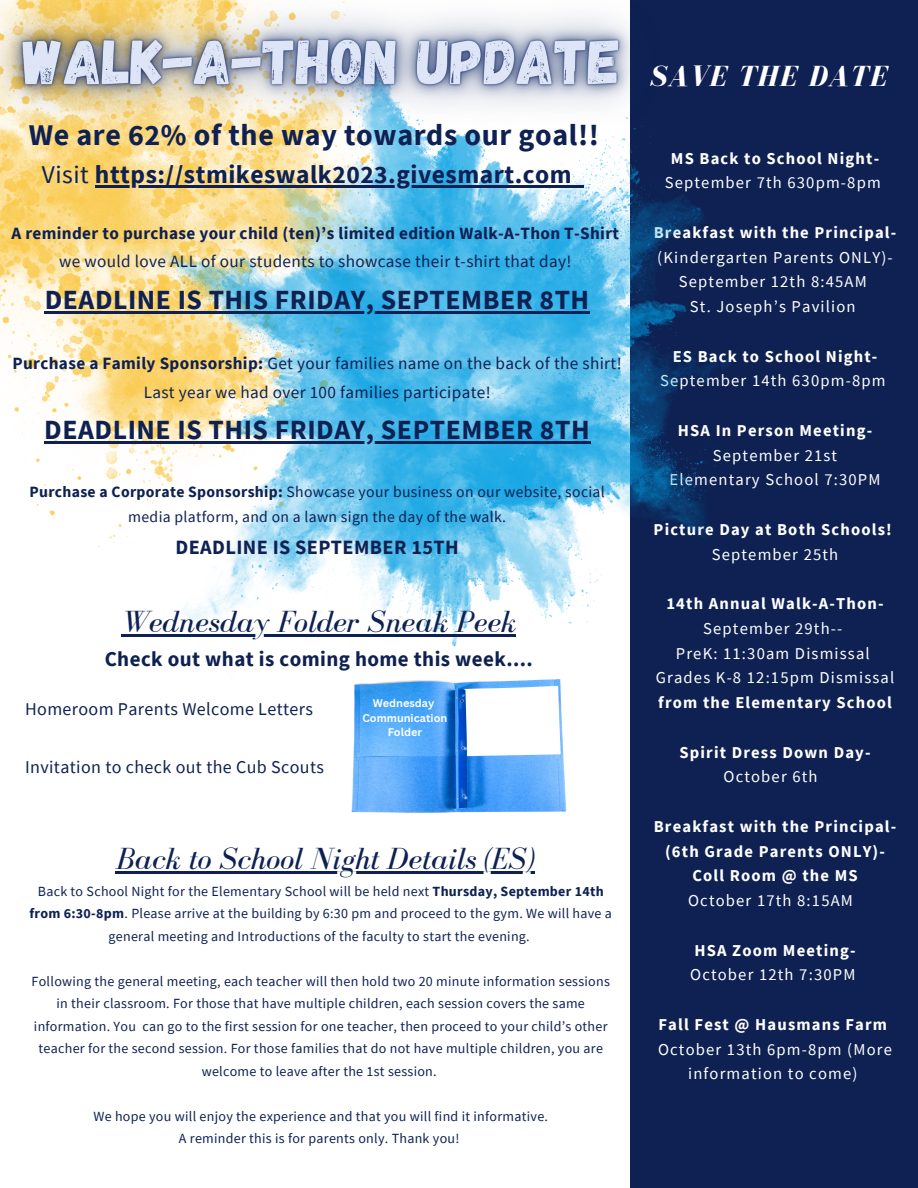
<style>
.page{position:relative;width:918px;height:1188px;background:#fff}
.page>*{position:absolute;margin:0;border:0;box-sizing:border-box;transform-origin:0 0}
.t1{font:italic 31.5px "Bodoni FLF";color:#0e2152}
.t2{font:700 30px "Source Sans Pro";letter-spacing:.02em;color:#0e2152}
.t3{font:italic 700 30px "Bodoni FLF";letter-spacing:.04em;color:#fff}
.t4{font:700 27.75px "Source Sans Pro";letter-spacing:.02em;color:#0e2152}
.t5{font:700 25.5px "Source Sans Pro";letter-spacing:.02em;color:#0e2152}
.t6{font:700 21px "Source Sans Pro";letter-spacing:.02em;color:#0e2152}
.t7{font:700 20.25px "Source Sans Pro";letter-spacing:.02em;color:#0e2152}
.t8{font:18px "Source Sans Pro";letter-spacing:.02em;color:#0e2152}
.t9{font:17.25px/28.2px "Source Sans Pro";letter-spacing:.02em;color:#0e2152;text-align:center}
.t10{font:700 17.25px "Source Sans Pro";letter-spacing:.02em;color:#0e2152}
.t11{font:16.65px/24.8px "Source Sans Pro";letter-spacing:.07em;color:#fff}
.t12{font:700 16.65px/24.8px "Source Sans Pro";letter-spacing:.07em;color:#fff;text-align:center}
.t13{font:15.75px/25.8px "Source Sans Pro";letter-spacing:.02em;color:#0e2152;text-align:center}
.t14{font:13.95px/22.5px "Source Sans Pro";letter-spacing:.02em;color:#0e2152;text-align:center}
.t15{font:700 10.8px "Canva Sans";color:#fff}
.s1{font-weight:400}
.s2{font-weight:700}
</style>
<div class="page">
<div style="left:630px;top:0;width:288px;height:1188px;background:#0e2152"></div>
<img style="left:0;top:178px;width:150px;height:369px">
<img style="left:150px;top:178px;width:580px;height:469px">
<img style="left:351px;top:679px;width:216px;height:134px">
<hr style="left:45px;top:311px;width:545px;height:2px;background:#0e2152">
<hr style="left:44px;top:441px;width:546px;height:3px;background:#0e2152">
<img style="left:0;top:0;width:658px;height:178px">
<hr style="left:95px;top:186px;width:477px;height:2px;background:#0e2152">
<svg style="left:572px;top:186px;width:12px;height:2px"></svg>
<hr style="left:121px;top:634px;width:395px;height:2px;background:#0e2152">
<hr style="left:116px;top:872px;width:419px;height:2px;background:#0e2152">
<p class="t2" style="left:29px;top:115px;width:572px">We are 62% of the way towards our goal!!</p>
<p class="t5" style="left:42px;top:158px;width:531px"><span class="s1">Visit</span> https://stmikeswalk2023.givesmart.com</p>
<p class="t10" style="left:11px;top:222px;width:609px">A reminder to purchase your child (ten)’s limited edition Walk-A-Thon T-Shirt</p>
<p class="t9" style="left:59px;top:247px;width:514px">we would love ALL of our students to showcase their t-shirt that day!</p>
<p class="t4" style="left:45px;top:281px;width:546px">DEADLINE IS THIS FRIDAY, SEPTEMBER 8TH</p>
<p class="t9" style="left:13px;top:349px;width:611px"><span class="s2">Purchase a Family Sponsorship:</span> Get your families name on the back of the shirt!<br>Last year we had over 100 families participate!</p>
<p class="t4" style="left:44px;top:412px;width:547px">DEADLINE IS THIS FRIDAY, SEPTEMBER 8TH</p>
<p class="t13" style="left:29px;top:478px;width:577px"><span class="s2">Purchase a Corporate Sponsorship:</span> Showcase your business on our website, social media platform, and on a lawn sign the day of the walk.</p>
<p class="t7" style="left:175px;top:534px;width:285px">DEADLINE IS SEPTEMBER 15TH</p>
<p class="t1" style="left:121px;top:604px;width:396px">Wednesday Folder Sneak Peek</p>
<p class="t6" style="left:105px;top:645px;width:430px">Check out what is coming home this week....</p>
<p class="t8" style="left:25px;top:697px;width:289px">Homeroom Parents Welcome Letters</p>
<p class="t15" style="left:373px;top:696px;width:63px">Wednesday</p>
<p class="t15" style="left:362px;top:710px;width:86px">Communication</p>
<p class="t15" style="left:388px;top:725px;width:36px">Folder</p>
<p class="t8" style="left:25px;top:755px;width:300px">Invitation to check out the Cub Scouts</p>
<p class="t1" style="left:116px;top:842px;width:421px">Back to School Night Details (ES)</p>
<p class="t14" style="left:30px;top:880px;width:584px">Back to School Night for the Elementary School will be held next <span class="s2">Thursday, September 14th from 6:30-8pm</span>. Please arrive at the building by 6:30 pm and proceed to the gym. We will have a general meeting and Introductions of the faculty to start the evening.</p>
<p class="t14" style="left:32px;top:970px;width:580px">Following the general meeting, each teacher will then hold two 20 minute information sessions in their classroom. For those that have multiple children, each session covers the same information. You can go to the first session for one teacher, then proceed to your child’s other teacher for the second session. For those families that do not have multiple children, you are welcome to leave after the 1st session.</p>
<p class="t14" style="left:93px;top:1105px;width:456px">We hope you will enjoy the experience and that you will find it informative.</p>
<p class="t14" style="left:179px;top:1127px;width:282px">A reminder this is for parents only. Thank you!</p>
<p class="t3" style="left:650px;top:60px;width:239px">SAVE THE DATE</p>
<p class="t12" style="left:671px;top:145px;width:210px">MS Back to School Night-</p>
<p class="t11" style="left:665px;top:170px;width:218px">September 7th 630pm-8pm</p>
<p class="t12" style="left:654px;top:220px;width:244px">Breakfast with the Principal-</p>
<p class="t11" style="left:657px;top:244px;width:237px">(Kindergarten Parents ONLY)-</p>
<p class="t11" style="left:679px;top:269px;width:189px">September 12th 8:45AM</p>
<p class="t11" style="left:690px;top:294px;width:167px">St. Joseph’s Pavilion</p>
<p class="t12" style="left:673px;top:343px;width:206px">ES Back to School Night-</p>
<p class="t11" style="left:660px;top:368px;width:227px">September 14th 630pm-8pm</p>
<p class="t12" style="left:678px;top:418px;width:196px">HSA In Person Meeting-</p>
<p class="t11" style="left:713px;top:442px;width:126px">September 21st</p>
<p class="t11" style="left:670px;top:467px;width:212px">Elementary School 7:30PM</p>
<p class="t12" style="left:654px;top:517px;width:240px">Picture Day at Both Schools!</p>
<p class="t11" style="left:712px;top:541px;width:128px">September 25th</p>
<p class="t12" style="left:666px;top:591px;width:219px">14th Annual Walk-A-Thon-</p>
<p class="t11" style="left:703px;top:616px;width:141px">September 29th--</p>
<p class="t11" style="left:676px;top:640px;width:195px">PreK: 11:30am Dismissal</p>
<p class="t11" style="left:656px;top:665px;width:240px">Grades K-8 12:15pm Dismissal <span class="s2">from the Elementary School</span></p>
<p class="t12" style="left:680px;top:739px;width:193px">Spirit Dress Down Day-<br><span class="s1">October 6th</span></p>
<p class="t12" style="left:654px;top:814px;width:244px">Breakfast with the Principal-</p>
<p class="t12" style="left:665px;top:838px;width:221px">(6th Grade Parents ONLY)-<br>Coll Room @ the MS</p>
<p class="t11" style="left:688px;top:888px;width:166px">October 17th 8:15AM</p>
<p class="t12" style="left:694px;top:937px;width:163px">HSA Zoom Meeting-</p>
<p class="t11" style="left:690px;top:962px;width:167px">October 12th 7:30PM</p>
<p class="t12" style="left:658px;top:1012px;width:230px">Fall Fest @ Hausmans Farm</p>
<p class="t11" style="left:658px;top:1036px;width:235px;text-align:center">October 13th 6pm-8pm (More information to come)</p>
</div>
